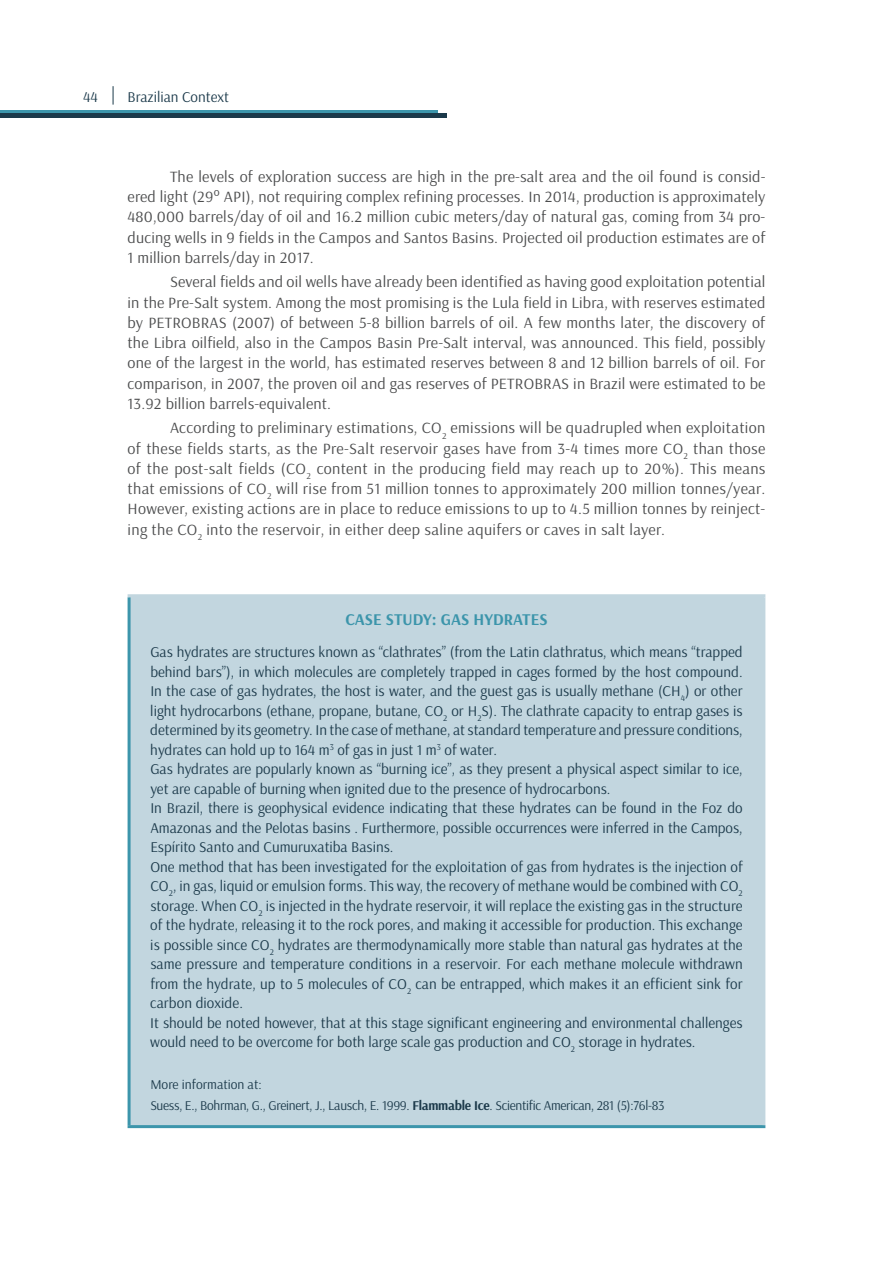
<style>
.page{position:relative;width:893px;height:1263px;background:#fff}
.page>*{position:absolute;margin:0;border:0;box-sizing:border-box;transform-origin:0 0}
.t1{font:700 16.5px "Arsenal";color:#3c95ab}
.t2{font:15.75px/20.2px "Arsenal";letter-spacing:.01em;color:#4b4c4d;text-align:justify}
.t3{font:15px/19.5px "Arsenal";color:#1b394a}
.t4{font:13.5px/20.4px "Arsenal";letter-spacing:-.02em;color:#1b394a}
.s1{font-weight:700}
</style>
<div class="page">
<svg style="left:0;top:110px;width:438px;height:4px;background:#337e92"></svg>
<hr style="left:0;top:114px;width:446px;height:4px;background:#1b394a">
<svg style="left:113px;top:86px;width:1px;height:19px"></svg>
<div style="left:129px;top:596px;width:635px;height:530px;background:#c2d6df"></div>
<hr style="left:128px;top:597px;width:3px;height:528px;background:#3c95ab">
<hr style="left:128px;top:1125px;width:637px;height:3px;background:#3c95ab">
<hr style="left:128px;top:594px;width:637px;height:3px;background:#c2d6df">
<hr style="left:762px;top:597px;width:3px;height:528px;background:#c2d6df">
<p class="t3" style="left:83px;top:87px;width:16px">44</p>
<p class="t3" style="left:128px;top:87px;width:103px">Brazilian Context</p>
<p class="t2" style="left:128px;top:167px;width:639px;text-indent:43px">The levels of exploration success are high in the pre-salt area and the oil found is consid&shy;ered light (29° API), not requiring complex refining processes. In 2014, production is approximately 480,000 barrels/day of oil and 16.2 million cubic meters/day of natural gas, coming from 34 pro&shy;ducing wells in 9 fields in the Campos and Santos Basins. Projected oil production estimates are of 1 million barrels/day in 2017.</p>
<p class="t2" style="left:128px;top:272px;width:639px;text-indent:43px">Several fields and oil wells have already been identified as having good exploitation potential in the Pre-Salt system. Among the most promising is the Lula field in Libra, with reserves estimated by PETROBRAS (2007) of between 5-8 billion barrels of oil. A few months later, the discovery of the Libra oilfield, also in the Campos Basin Pre-Salt interval, was announced. This field, possibly one of the largest in the world, has estimated reserves between 8 and 12 billion barrels of oil. For comparison, in 2007, the proven oil and gas reserves of PETROBRAS in Brazil were estimated to be 13.92 billion barrels-equivalent.</p>
<p class="t2" style="left:128px;top:418px;width:639px;text-indent:43px">According to preliminary estimations, CO<sub>2</sub> emissions will be quadrupled when exploitation of these fields starts, as the Pre-Salt reservoir gases have from 3-4 times more CO<sub>2</sub> than those of the post-salt fields (CO<sub>2</sub> content in the producing field may reach up to 20%). This means that emissions of CO<sub>2</sub> will rise from 51 million tonnes to approximately 200 million tonnes/year.<br>However, existing actions are in place to reduce emissions to up to 4.5 million tonnes by reinject&shy;ing the CO<sub>2</sub> into the reservoir, in either deep saline aquifers or caves in salt layer.</p>
<p class="t1" style="left:345px;top:609px;width:158px">CASE STUDY: Gas Hydrates</p>
<p class="t3" style="left:150px;top:643px;width:594px">Gas hydrates are structures known as “clathrates” (from the Latin clathratus, which means “trapped behind bars”), in which molecules are completely trapped in cages formed by the host compound.<br>In the case of gas hydrates, the host is water, and the guest gas is usually methane (CH<sub>4</sub>) or other light hydrocarbons (ethane, propane, butane, CO<sub>2</sub> or H<sub>2</sub>S). The clathrate capacity to entrap gases is determined by its geometry. In the case of methane, at standard temperature and pressure conditions, hydrates can hold up to 164 m<sup>3</sup> of gas in just 1 m<sup>3</sup> of water.<br>Gas hydrates are popularly known as “burning ice”, as they present a physical aspect similar to ice, yet are capable of burning when ignited due to the presence of hydrocarbons.<br>In Brazil, there is geophysical evidence indicating that these hydrates can be found in the Foz do Amazonas and the Pelotas basins . Furthermore, possible occurrences were inferred in the Campos, Espírito Santo and Cumuruxatiba Basins.<br>One method that has been investigated for the exploitation of gas from hydrates is the injection of CO<sub>2</sub>, in gas, liquid or emulsion forms. This way, the recovery of methane would be combined with CO<sub>2 </sub>storage. When CO<sub>2</sub> is injected in the hydrate reservoir, it will replace the existing gas in the structure of the hydrate, releasing it to the rock pores, and making it accessible for production. This exchange is possible since CO<sub>2</sub> hydrates are thermodynamically more stable than natural gas hydrates at the same pressure and temperature conditions in a reservoir. For each methane molecule withdrawn from the hydrate, up to 5 molecules of CO<sub>2</sub> can be entrapped, which makes it an efficient sink for carbon dioxide.<br>It should be noted however, that at this stage significant engineering and environmental challenges would need to be overcome for both large scale gas production and CO<sub>2</sub> storage in hydrates.</p>
<p class="t4" style="left:150px;top:1074px;width:516px">More information at:<br>Suess, E., Bohrman, G., Greinert, J., Lausch, E. 1999. <span class="s1">Flammable Ice</span>. Scientific American, 281 (5):76l-83</p>
</div>
